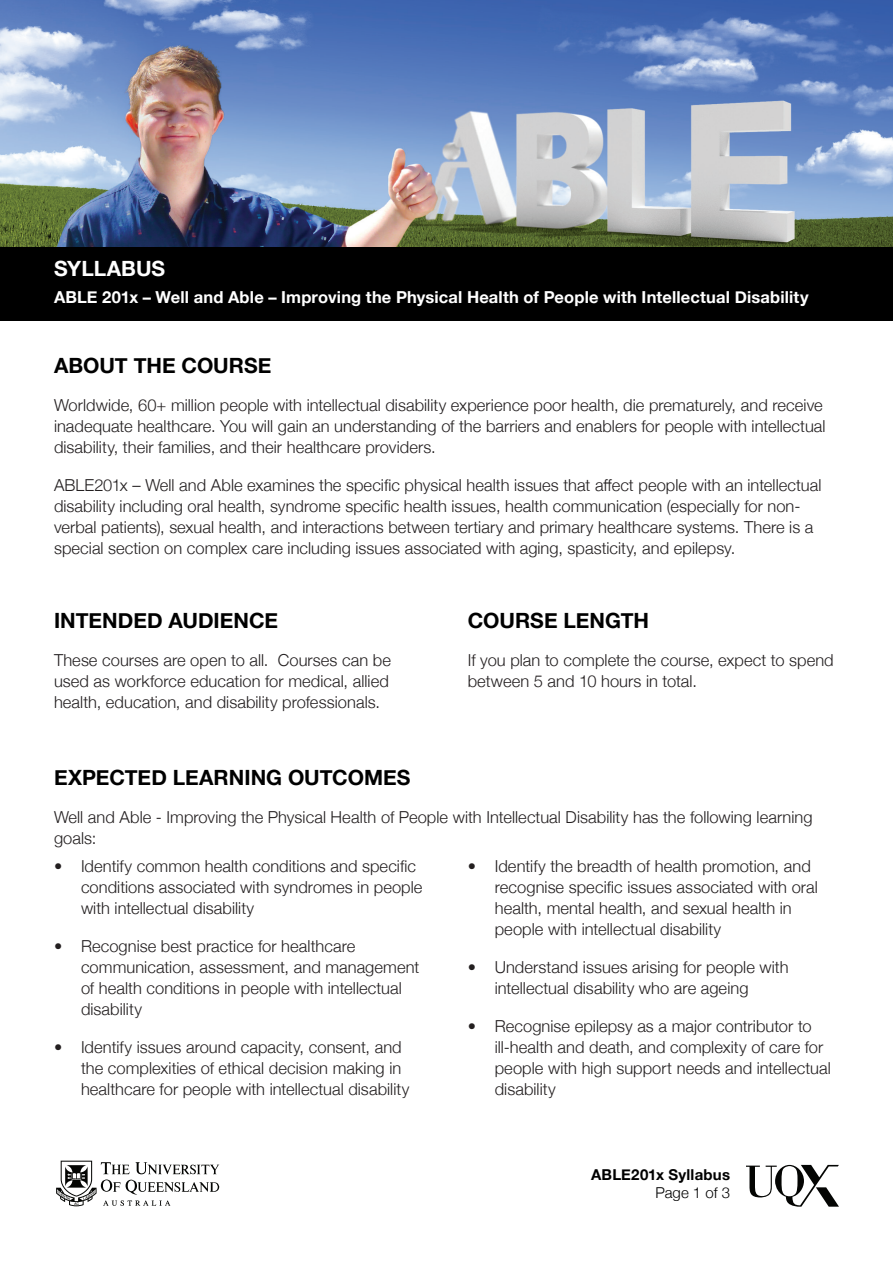
<style>
.page{position:relative;width:893px;height:1263px;background:#fff}
.page>*{position:absolute;margin:0;border:0;box-sizing:border-box;transform-origin:0 0}
.t1{font:700 21px "Helvetica Neue";color:#000}
.t2{font:700 21px "Helvetica Neue";color:#fff}
.t3{font:300 16.5px/21px "Helvetica Neue";letter-spacing:.005em;color:#231f20}
.t4{font:700 16.5px "Helvetica Neue";letter-spacing:.01em;color:#fff}
.t5{font:700 15px "Helvetica Neue";letter-spacing:.015em;color:#000}
.t6{font:300 15px "Helvetica Neue";color:#000}
</style>
<div class="page">
<img style="left:0;top:0;width:893px;height:247px">
<div style="left:0;top:247px;width:893px;height:74px;background:#000"></div>
<svg style="left:56px;top:1161px;width:164px;height:45px"></svg>
<svg style="left:747px;top:1165px;width:92px;height:42px"></svg>
<p class="t2" style="left:54px;top:252px;width:113px">SYLLABUS</p>
<p class="t4" style="left:54px;top:284px;width:756px">ABLE 201x – Well and Able – Improving the Physical Health of People with Intellectual Disability</p>
<p class="t1" style="left:54px;top:349px;width:219px">ABOUT THE COURSE</p>
<p class="t3" style="left:54px;top:394px;width:773px">Worldwide, 60+ million people with intellectual disability experience poor health, die prematurely, and receive inadequate healthcare. You will gain an understanding of the barriers and enablers for people with intellectual disability, their families, and their healthcare providers.</p>
<p class="t3" style="left:54px;top:474px;width:769px">ABLE201x – Well and Able examines the specific physical health issues that affect people with an intellectual disability including oral health, syndrome specific health issues, health communication (especially for non&shy;verbal patients), sexual health, and interactions between tertiary and primary healthcare systems. There is a special section on complex care including issues associated with aging, spasticity, and epilepsy.</p>
<p class="t1" style="left:54px;top:604px;width:226px">INTENDED AUDIENCE</p>
<p class="t3" style="left:54px;top:648px;width:338px">These courses are open to all. Courses can be used as workforce education for medical, allied health, education, and disability professionals.</p>
<p class="t1" style="left:468px;top:604px;width:183px">COURSE LENGTH</p>
<p class="t3" style="left:468px;top:648px;width:367px">If you plan to complete the course, expect to spend between 5 and 10 hours in total.</p>
<p class="t1" style="left:54px;top:761px;width:358px">EXPECTED LEARNING OUTCOMES</p>
<p class="t3" style="left:54px;top:805px;width:760px">Well and Able - Improving the Physical Health of People with Intellectual Disability has the following learning goals:</p>
<p class="t3" style="left:81px;top:854px;width:343px;text-indent:-27px">• Identify common health conditions and specific conditions associated with syndromes in people with intellectual disability</p>
<p class="t3" style="left:81px;top:934px;width:340px;text-indent:-27px">• Recognise best practice for healthcare communication, assessment, and management of health conditions in people with intellectual disability</p>
<p class="t3" style="left:81px;top:1035px;width:330px;text-indent:-27px">• Identify issues around capacity, consent, and the complexities of ethical decision making in healthcare for people with intellectual disability</p>
<p class="t3" style="left:495px;top:854px;width:325px;text-indent:-27px">• Identify the breadth of health promotion, and recognise specific issues associated with oral health, mental health, and sexual health in people with intellectual disability</p>
<p class="t3" style="left:495px;top:955px;width:295px;text-indent:-27px">• Understand issues arising for people with intellectual disability who are ageing</p>
<p class="t3" style="left:495px;top:1014px;width:338px;text-indent:-27px">• Recognise epilepsy as a major contributor to ill-health and death, and complexity of care for people with high support needs and intellectual disability</p>
<p class="t5" style="left:591px;top:1163px;width:140px">ABLE201x Syllabus</p>
<p class="t6" style="left:655px;top:1180px;width:76px">Page 1 of 3</p>
</div>
